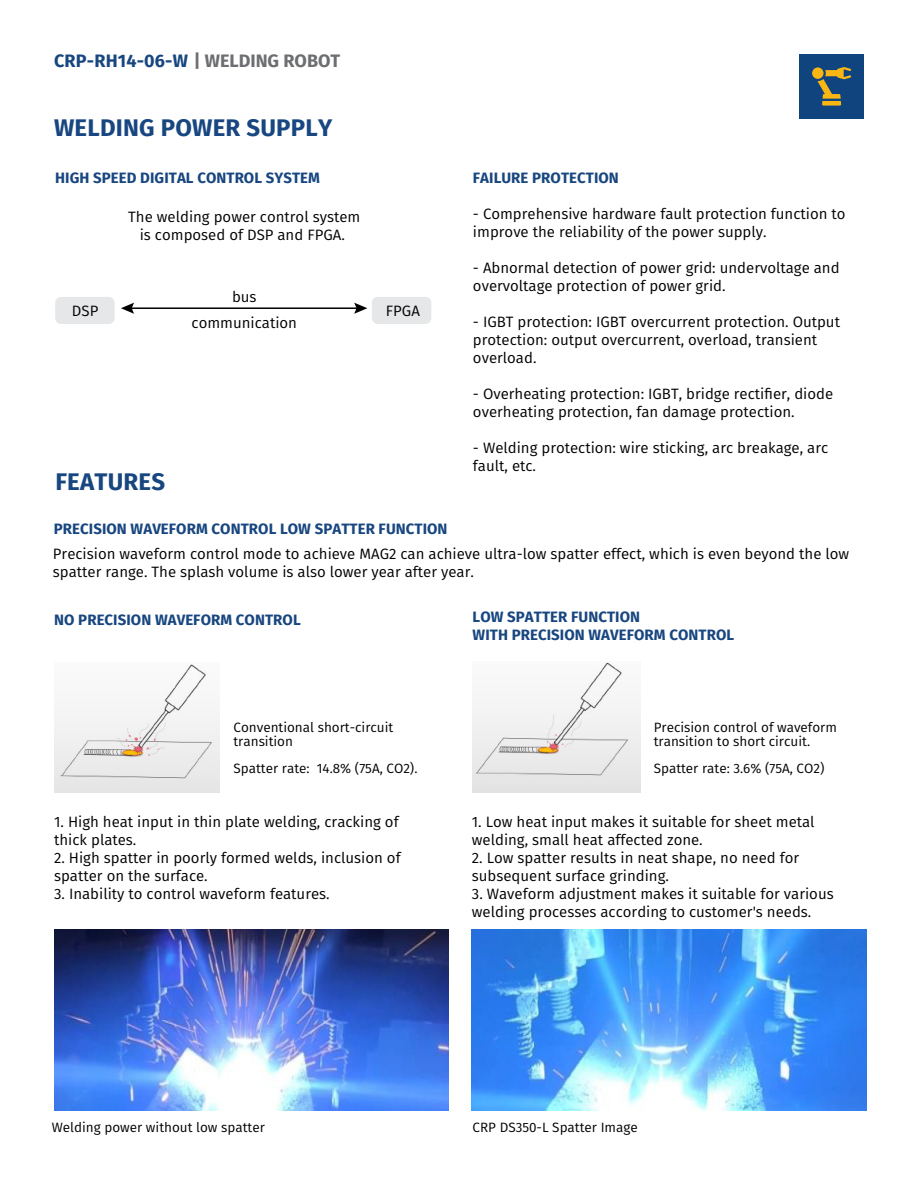
<style>
.page{position:relative;width:918px;height:1188px;background:#fff}
.page>*{position:absolute;margin:0;border:0;box-sizing:border-box;transform-origin:0 0}
.t1{font:700 24px "Fira Sans";letter-spacing:.01em;color:#184680}
.t2{font:700 18px "Fira Sans";color:#184680}
.t3{font:15px/18px "Fira Sans";color:#000}
.t4{font:700 15px/18px "Fira Sans";letter-spacing:.005em;color:#184680}
.t5{font:13.5px/13.5px "Fira Sans";color:#000}
.s1{color:#6d6e71}
</style>
<div class="page">
<div style="left:372px;top:297px;width:59px;height:27px;background:#e6e7e8;border-radius:6px"></div>
<div style="left:55px;top:297px;width:60px;height:27px;background:#e6e7e8;border-radius:6px"></div>
<div style="left:799px;top:54px;width:65px;height:65px;background:#10447e"></div>
<div style="left:812px;top:67px;width:12px;height:12px;background:#fab714;border-radius:50%"></div>
<svg style="left:817px;top:67px;width:34px;height:39px"></svg>
<hr style="left:130px;top:307px;width:228px;height:2px;background:#000">
<svg style="left:121px;top:303px;width:13px;height:11px"></svg>
<svg style="left:354px;top:303px;width:13px;height:11px"></svg>
<img style="left:473px;top:662px;width:167px;height:131px">
<img style="left:55px;top:664px;width:164px;height:129px">
<img style="left:54px;top:930px;width:395px;height:180px">
<img style="left:472px;top:930px;width:394px;height:180px">
<p class="t2" style="left:54px;top:46px;width:288px">CRP-RH14-06-W <span class="s1">| WELDING ROBOT</span></p>
<h1 class="t1" style="left:54px;top:107px;width:280px">WELDING POWER SUPPLY</h1>
<p class="t4" style="left:55px;top:168px;width:266px">HIGH SPEED DIGITAL CONTROL SYSTEM</p>
<p class="t4" style="left:473px;top:168px;width:148px">FAILURE PROTECTION</p>
<p class="t3" style="left:128px;top:208px;width:234px;text-align:center">The welding power control system is composed of DSP and FPGA.</p>
<p class="t3" style="left:192px;top:284px;width:107px;line-height:25.5px;text-align:center">bus communication</p>
<p class="t3" style="left:72px;top:301px;width:28px">DSP</p>
<p class="t3" style="left:386px;top:301px;width:35px">FPGA</p>
<h1 class="t1" style="left:55px;top:461px;width:111px">FEATURES</h1>
<p class="t4" style="left:54px;top:519px;width:395px">PRECISION WAVEFORM CONTROL LOW SPATTER FUNCTION</p>
<p class="t3" style="left:473px;top:205px;width:374px">- Comprehensive hardware fault protection function to improve the reliability of the power supply.</p>
<p class="t3" style="left:473px;top:259px;width:368px">- Abnormal detection of power grid: undervoltage and overvoltage protection of power grid.</p>
<p class="t3" style="left:473px;top:313px;width:369px">- IGBT protection: IGBT overcurrent protection. Output protection: output overcurrent, overload, transient overload.</p>
<p class="t3" style="left:473px;top:385px;width:362px">- Overheating protection: IGBT, bridge rectifier, diode overheating protection, fan damage protection.</p>
<p class="t3" style="left:473px;top:439px;width:357px">- Welding protection: wire sticking, arc breakage, arc fault, etc.</p>
<p class="t3" style="left:53px;top:544px;width:798px">Precision waveform control mode to achieve MAG2 can achieve ultra-low spatter effect, which is even beyond the low spatter range. The splash volume is also lower year after year.</p>
<p class="t4" style="left:54px;top:609px;width:248px">NO PRECISION WAVEFORM CONTROL</p>
<p class="t4" style="left:473px;top:607px;width:263px">LOW SPATTER FUNCTION<br>WITH PRECISION WAVEFORM CONTROL</p>
<p class="t5" style="left:233px;top:721px;width:161px">Conventional short-circuit transition</p>
<p class="t5" style="left:233px;top:761px;width:186px">Spatter rate: 14.8% (75A, CO2).</p>
<p class="t3" style="left:54px;top:812px;width:346px">1. High heat input in thin plate welding, cracking of thick plates.</p>
<p class="t3" style="left:54px;top:848px;width:348px">2. High spatter in poorly formed welds, inclusion of spatter on the surface.</p>
<p class="t3" style="left:54px;top:884px;width:277px">3. Inability to control waveform features.</p>
<p class="t5" style="left:654px;top:721px;width:185px">Precision control of waveform transition to short circuit.</p>
<p class="t5" style="left:654px;top:761px;width:172px">Spatter rate: 3.6% (75A, CO2)</p>
<p class="t3" style="left:472px;top:812px;width:344px">1. Low heat input makes it suitable for sheet metal welding, small heat affected zone.</p>
<p class="t3" style="left:472px;top:848px;width:329px">2. Low spatter results in neat shape, no need for subsequent surface grinding.</p>
<p class="t3" style="left:472px;top:884px;width:363px">3. Waveform adjustment makes it suitable for various welding processes according to customer's needs.</p>
<p class="t5" style="left:52px;top:1120px;width:215px">Welding power without low spatter</p>
<p class="t5" style="left:473px;top:1120px;width:167px">CRP DS350-L Spatter Image</p>
</div>
